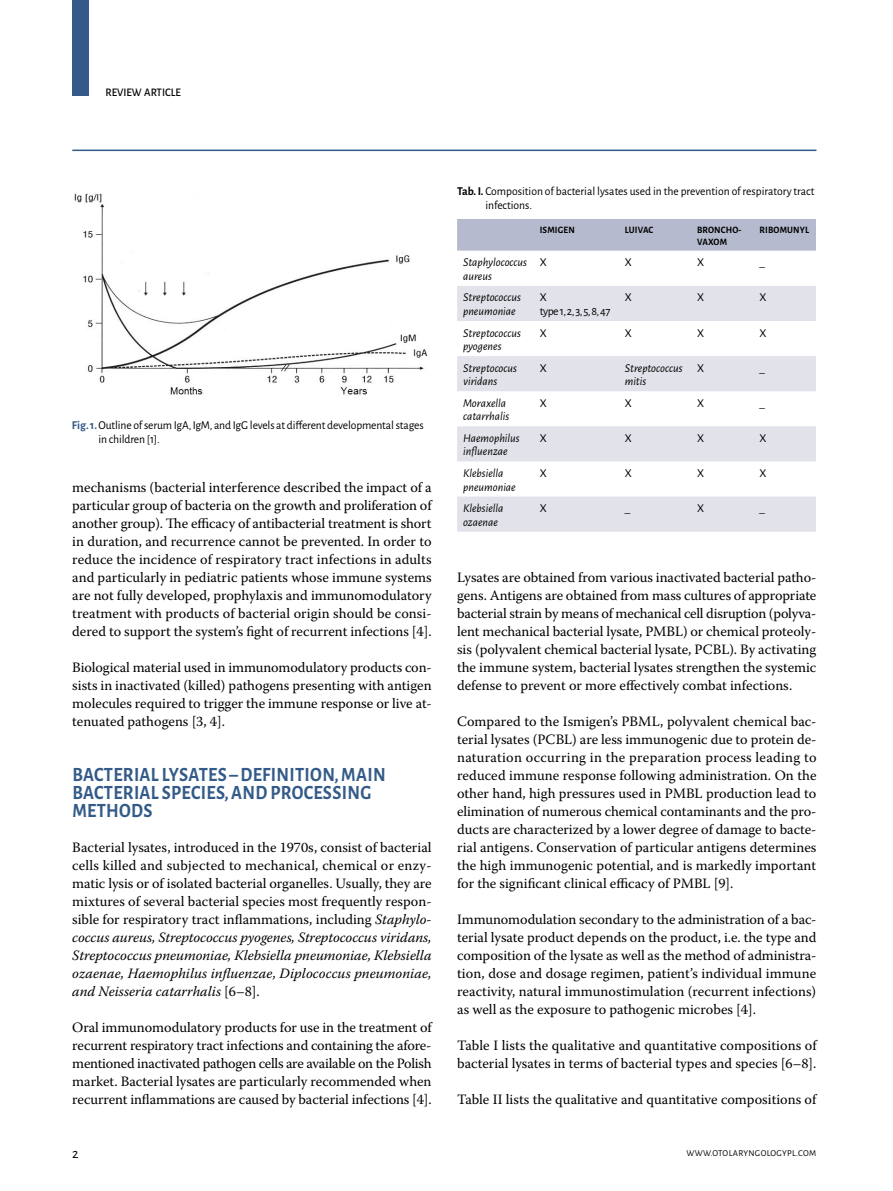
<style>
.page{position:relative;width:893px;height:1191px;background:#fff}
.page>*{position:absolute;margin:0;border:0;box-sizing:border-box;transform-origin:0 0}
.t1{font:700 20.25px/18px "Alegreya Sans";letter-spacing:.015em;color:#335a88;scale:.9 1}
.t2{font:14.25px/18px "Warnock Pro";color:#000;text-align:justify}
.t3{font:14.25px "Alegreya Sans";color:#000}
.t4{font:12px/13.5px "Alegreya Sans";letter-spacing:-.01em;color:#000}
.t5{font:italic 12px/13.5px "Alegreya Sans";color:#000}
.t6{font:500 11.55px "Alegreya Sans";color:#000;scale:.95 1}
.t7{font:700 9.75px/12px "Alegreya Sans";letter-spacing:.015em;color:#000;scale:.95 1}
.t8{font:9px "Alegreya Sans";letter-spacing:.035em;color:#000}
.s1{font-weight:700;color:#335a88}
.s2{font-style:italic}
.s3{font-weight:700}
</style>
<div class="page">
<hr style="left:72px;top:150px;width:744px;height:1px;background:#335a88">
<div style="left:72px;top:0;width:17px;height:96px;background:#335a88"></div>
<img style="left:74px;top:193px;width:354px;height:202px">
<div style="left:457px;top:219px;width:359px;height:32px;background:#b5bace"></div>
<svg style="left:457px;top:286px;width:359px;height:245px;fill:#e2e3ea"></svg>
<p class="t6" style="left:106px;top:84px;width:81px">REVIEW ARTICLE</p>
<p class="t4" style="left:99px;top:418px;width:327px;text-indent:-27px"><span class="s1">FIG. 1.</span> Outline of serum IgA, IgM, and IgG levels at different developmental stages in children [1].</p>
<p class="t2" style="left:72px;top:478px;width:361px">mechanisms (bacterial interference described the impact of a particular group of bacteria on the growth and proliferation of another group). The efficacy of antibacterial treatment is short in duration, and recurrence cannot be prevented. In order to reduce the incidence of respiratory tract infections in adults and particularly in pediatric patients whose immune systems are not fully developed, prophylaxis and immunomodulatory treatment with products of bacterial origin should be consi&shy;dered to support the system’s fight of recurrent infections [4].</p>
<p class="t2" style="left:72px;top:658px;width:361px">Biological material used in immunomodulatory products con&shy;sists in inactivated (killed) pathogens presenting with antigen molecules required to trigger the immune response or live at&shy;tenuated pathogens [3, 4].</p>
<h1 class="t1" style="left:72px;top:764px;width:350px">BACTERIAL LYSATES – DEFINITION, MAIN<br>BACTERIAL SPECIES, AND PROCESSING<br>METHODS</h1>
<p class="t2" style="left:72px;top:838px;width:361px">Bacterial lysates, introduced in the 1970s, consist of bacterial cells killed and subjected to mechanical, chemical or enzy&shy;matic lysis or of isolated bacterial organelles. Usually, they are mixtures of several bacterial species most frequently respon&shy;sible for respiratory tract inflammations, including <span class="s2">Staphylo&shy;coccus aureus, Streptococcus pyogenes, Streptococcus viridans, Streptococcus pneumoniae, Klebsiella pneumoniae, Klebsiella ozaenae, Haemophilus influenzae, Diplococcus pneumoniae, and Neisseria catarrhalis</span> [6–8].</p>
<p class="t2" style="left:72px;top:1018px;width:361px">Oral immunomodulatory products for use in the treatment of recurrent respiratory tract infections and containing the afore&shy;mentioned inactivated pathogen cells are available on the Polish market. Bacterial lysates are particularly recommended when recurrent inflammations are caused by bacterial infections [4].</p>
<p class="t4" style="left:485px;top:184px;width:331px;text-indent:-28px"><span class="s3">TAB. I.</span> Composition of bacterial lysates used in the prevention of respiratory tract infections.</p>
<p class="t7" style="left:540px;top:223px;width:38px">ISMIGEN</p>
<p class="t7" style="left:625px;top:223px;width:32px">LUIVAC</p>
<p class="t7" style="left:697px;top:223px;width:48px">BRONCHO-<br>VAXOM</p>
<p class="t7" style="left:760px;top:223px;width:54px">RIBOMUNYL</p>
<p class="t5" style="left:463px;top:255px;width:65px">Staphylococcus aureus</p>
<p class="t4" style="left:540px;top:255px;width:9px">X</p>
<p class="t4" style="left:625px;top:255px;width:9px">X</p>
<p class="t4" style="left:697px;top:255px;width:9px">X</p>
<p class="t4" style="left:759px;top:255px;width:7px">_</p>
<p class="t5" style="left:463px;top:290px;width:59px">Streptococcus pneumoniae</p>
<p class="t4" style="left:540px;top:290px;width:72px">X<br>type 1, 2, 3, 5, 8, 47</p>
<p class="t4" style="left:625px;top:290px;width:9px">X</p>
<p class="t4" style="left:697px;top:290px;width:9px">X</p>
<p class="t4" style="left:759px;top:290px;width:9px">X</p>
<p class="t5" style="left:463px;top:325px;width:59px">Streptococcus pyogenes</p>
<p class="t4" style="left:540px;top:325px;width:9px">X</p>
<p class="t4" style="left:625px;top:325px;width:9px">X</p>
<p class="t4" style="left:697px;top:325px;width:9px">X</p>
<p class="t4" style="left:759px;top:325px;width:9px">X</p>
<p class="t5" style="left:463px;top:360px;width:55px">Streptococus viridans</p>
<p class="t4" style="left:540px;top:360px;width:9px">X</p>
<p class="t5" style="left:625px;top:360px;width:59px">Streptococcus mitis</p>
<p class="t4" style="left:697px;top:360px;width:9px">X</p>
<p class="t4" style="left:759px;top:360px;width:7px">_</p>
<p class="t5" style="left:463px;top:396px;width:48px">Moraxella catarrhalis</p>
<p class="t4" style="left:540px;top:396px;width:9px">X</p>
<p class="t4" style="left:625px;top:396px;width:9px">X</p>
<p class="t4" style="left:697px;top:396px;width:9px">X</p>
<p class="t4" style="left:760px;top:396px;width:7px">_</p>
<p class="t5" style="left:463px;top:431px;width:58px">Haemophilus influenzae</p>
<p class="t4" style="left:540px;top:431px;width:9px">X</p>
<p class="t4" style="left:625px;top:431px;width:9px">X</p>
<p class="t4" style="left:697px;top:431px;width:9px">X</p>
<p class="t4" style="left:760px;top:431px;width:9px">X</p>
<p class="t5" style="left:463px;top:466px;width:54px">Klebsiella pneumoniae</p>
<p class="t4" style="left:540px;top:466px;width:9px">X</p>
<p class="t4" style="left:625px;top:466px;width:9px">X</p>
<p class="t4" style="left:697px;top:466px;width:9px">X</p>
<p class="t4" style="left:760px;top:466px;width:9px">X</p>
<p class="t5" style="left:463px;top:501px;width:42px">Klebsiella ozaenae</p>
<p class="t4" style="left:540px;top:501px;width:9px">X</p>
<p class="t4" style="left:697px;top:501px;width:9px">X</p>
<p class="t4" style="left:625px;top:501px;width:7px">_</p>
<p class="t4" style="left:760px;top:501px;width:7px">_</p>
<p class="t2" style="left:457px;top:568px;width:361px">Lysates are obtained from various inactivated bacterial patho&shy;gens. Antigens are obtained from mass cultures of appropriate bacterial strain by means of mechanical cell disruption (polyva&shy;lent mechanical bacterial lysate, PMBL) or chemical proteoly&shy;sis (polyvalent chemical bacterial lysate, PCBL). By activating the immune system, bacterial lysates strengthen the systemic defense to prevent or more effectively combat infections.</p>
<p class="t2" style="left:457px;top:712px;width:361px">Compared to the Ismigen’s PBML, polyvalent chemical bac&shy;terial lysates (PCBL) are less immunogenic due to protein de&shy;naturation occurring in the preparation process leading to reduced immune response following administration. On the other hand, high pressures used in PMBL production lead to elimination of numerous chemical contaminants and the pro&shy;ducts are characterized by a lower degree of damage to bacte&shy;rial antigens. Conservation of particular antigens determines the high immunogenic potential, and is markedly important for the significant clinical efficacy of PMBL [9].</p>
<p class="t2" style="left:457px;top:910px;width:361px">Immunomodulation secondary to the administration of a bac&shy;terial lysate product depends on the product, i.e. the type and composition of the lysate as well as the method of administra&shy;tion, dose and dosage regimen, patient’s individual immune reactivity, natural immunostimulation (recurrent infections) as well as the exposure to pathogenic microbes [4].</p>
<p class="t2" style="left:457px;top:1036px;width:361px">Table I lists the qualitative and quantitative compositions of bacterial lysates in terms of bacterial types and species [6–8].</p>
<p class="t2" style="left:457px;top:1090px;width:361px">Table II lists the qualitative and quantitative compositions of</p>
<p class="t3" style="left:72px;top:1144px;width:8px">2</p>
<p class="t8" style="left:686px;top:1146px;width:131px">www.otolaryngologypl.com</p>
</div>
